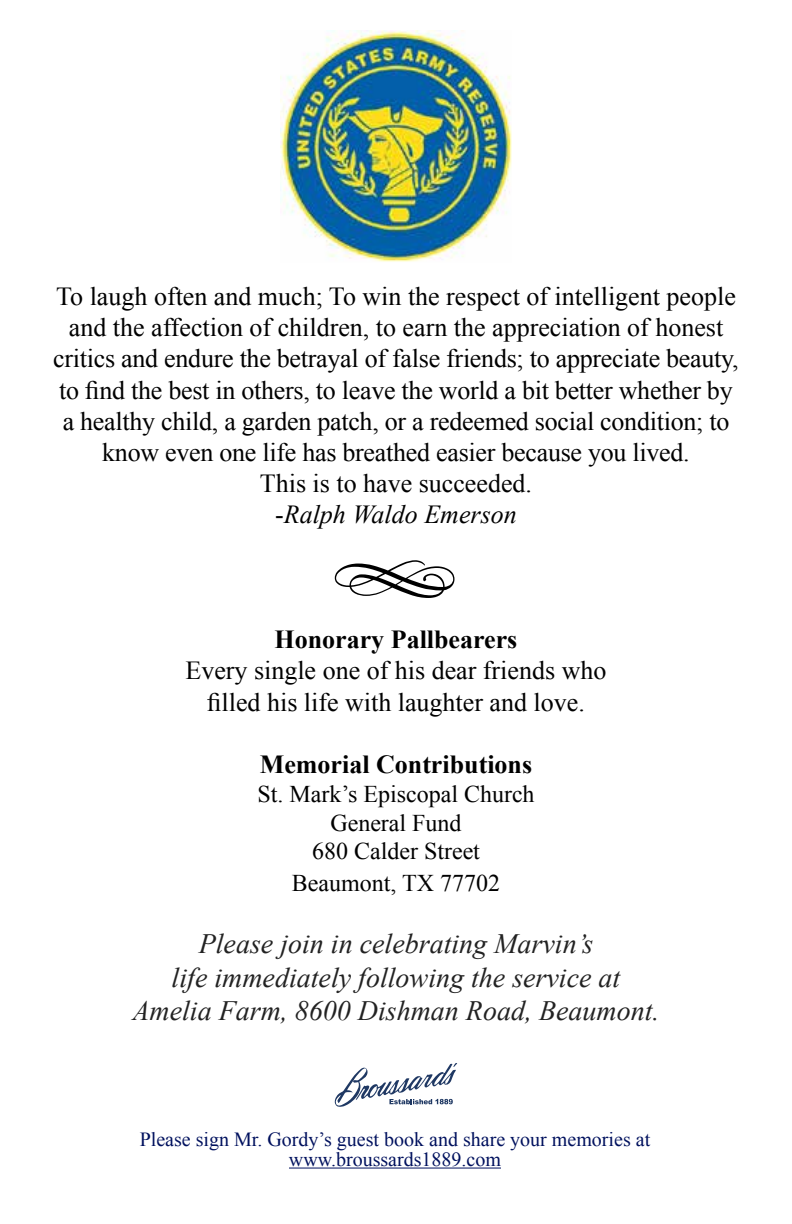
<style>
.page{position:relative;width:792px;height:1224px;background:#fff}
.page>*{position:absolute;margin:0;border:0;box-sizing:border-box;transform-origin:0 0}
.t1{font:italic 28px/33.6px "Times New Roman";color:#222;text-align:center}
.t2{font:26px/31.2px "Times New Roman";letter-spacing:-.01em;color:#000;text-align:center}
.t3{font:700 26px "Times New Roman";color:#000}
.t4{font:24px/28.8px "Times New Roman";color:#000;text-align:center}
.t5{font:20px/20px "Times New Roman";color:#00115e;text-align:center}
.s1{font-style:italic}
</style>
<div class="page">
<hr style="left:289px;top:1168px;width:212px;height:1px;background:#00115e">
<svg style="left:335px;top:1063px;width:122px;height:44px"></svg>
<svg style="left:335px;top:560px;width:119px;height:38px"></svg>
<img style="left:280px;top:30px;width:232px;height:232px">
<p class="t2" style="left:53px;top:280px;width:687px">To laugh often and much; To win the respect of intelligent people and the affection of children, to earn the appreciation of honest critics and endure the betrayal of false friends; to appreciate beauty, to find the best in others, to leave the world a bit better whether by a healthy child, a garden patch, or a redeemed social condition; to know even one life has breathed easier because you lived.<br>This is to have succeeded.<br>-<span class="s1">Ralph Waldo Emerson</span></p>
<p class="t3" style="left:275px;top:621px;width:244px">Honorary Pallbearers</p>
<p class="t2" style="left:186px;top:655px;width:422px">Every single one of his dear friends who filled his life with laughter and love.</p>
<p class="t3" style="left:260px;top:746px;width:274px">Memorial Contributions</p>
<p class="t4" style="left:257px;top:779px;width:279px">St. Mark’s Episcopal Church<br>General Fund<br>680 Calder Street</p>
<p class="t4" style="left:292px;top:868px;width:210px">Beaumont, TX 77702</p>
<p class="t1" style="left:132px;top:926px;width:529px">Please join in celebrating Marvin’s<br>life immediately following the service at<br>Amelia Farm, 8600 Dishman Road, Beaumont.</p>
<p class="t5" style="left:140px;top:1129px;width:512px">Please sign Mr. Gordy’s guest book and share your memories at www.broussards1889.com</p>
</div>
